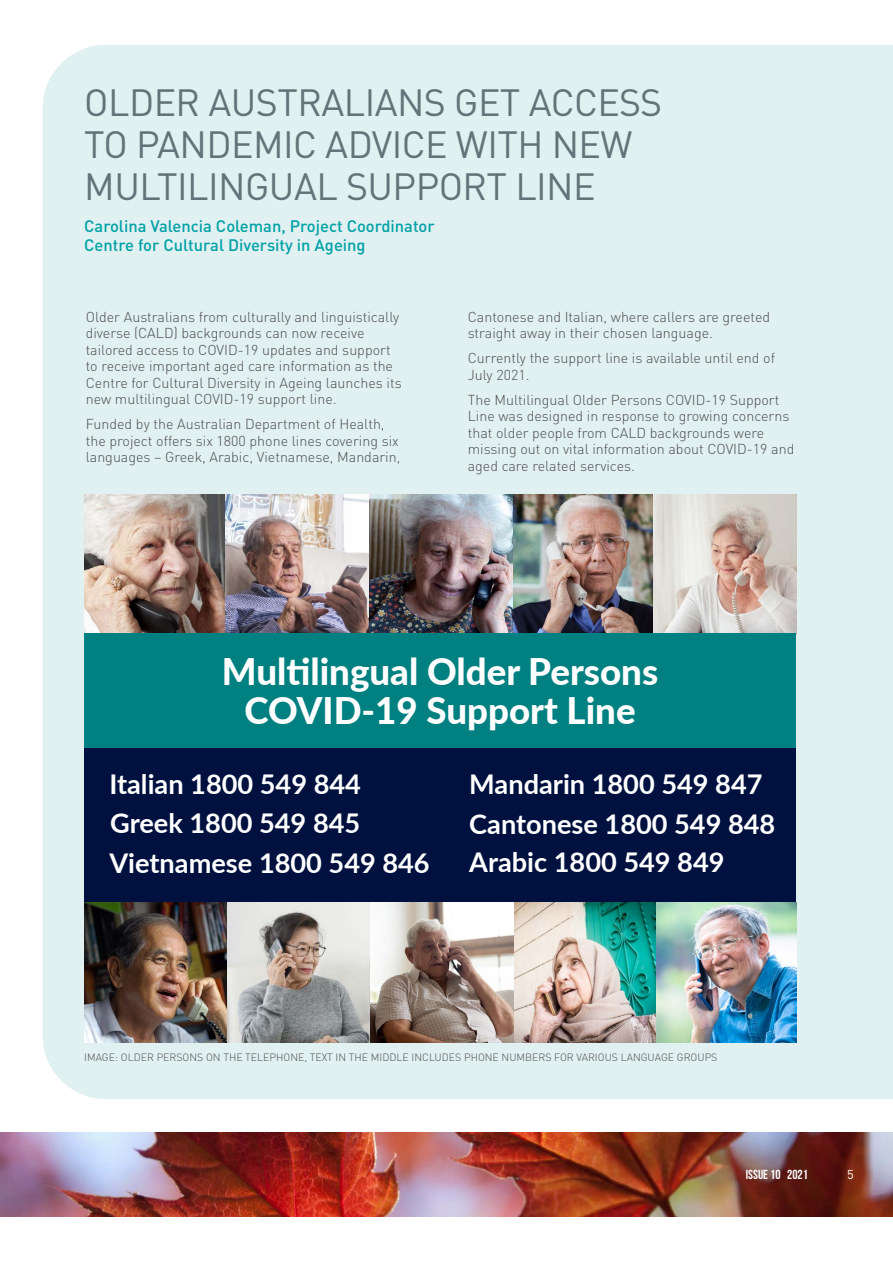
<style>
.page{position:relative;width:893px;height:1263px;background:#fff}
.page>*{position:absolute;margin:0;border:0;box-sizing:border-box;transform-origin:0 0}
.t1{font:37.5px/42px "DIN";letter-spacing:-.015em;color:#62747a}
.t2{font:800 36.6px/39.5px "Lato";color:#fff;text-align:center}
.t3{font:700 27.15px/40px "Lato";color:#fff}
.t4{font:500 16.5px/19.5px "DIN";color:#00a1a7}
.t5{font:300 14.25px/16.5px "DIN";color:#4d4d4f}
.t6{font:13.2px "Bebas Neue";color:#fff}
.t7{font:12.75px "DIN";color:#fff}
.t8{font:300 10.5px "DIN";color:#4d4d4f}
</style>
<div class="page">
<img style="left:0;top:1132px;width:893px;height:84px">
<div style="left:43px;top:45px;width:850px;height:1054px;background:#e1f0f0"></div>
<div style="left:84px;top:748px;width:712px;height:295px;background:#00113f"></div>
<img style="left:84px;top:495px;width:713px;height:139px">
<img style="left:84px;top:903px;width:428px;height:140px">
<img style="left:512px;top:903px;width:284px;height:140px">
<div style="left:84px;top:633px;width:712px;height:115px;background:#008080"></div>
<h1 class="t1" style="left:84px;top:80px;width:579px">OLDER AUSTRALIANS GET ACCESS<br>TO PANDEMIC ADVICE WITH NEW<br>MULTILINGUAL SUPPORT LINE</h1>
<p class="t4" style="left:84px;top:216px;width:352px">Carolina Valencia Coleman, Project Coordinator<br>Centre for Cultural Diversity in Ageing</p>
<p class="t5" style="left:86px;top:308px;width:317px">Older Australians from culturally and linguistically diverse (CALD) backgrounds can now receive tailored access to COVID-19 updates and support to receive important aged care information as the Centre for Cultural Diversity in Ageing launches its new multilingual COVID-19 support line.</p>
<p class="t5" style="left:86px;top:416px;width:316px">Funded by the Australian Department of Health, the project offers six 1800 phone lines covering six languages – Greek, Arabic, Vietnamese, Mandarin,</p>
<p class="t5" style="left:468px;top:308px;width:304px">Cantonese and Italian, where callers are greeted straight away in their chosen language.</p>
<p class="t5" style="left:468px;top:350px;width:309px">Currently the support line is available until end of<br>July 2021.</p>
<p class="t5" style="left:468px;top:391px;width:328px">The Multilingual Older Persons COVID-19 Support Line was designed in response to growing concerns that older people from CALD backgrounds were missing out on vital information about COVID-19 and aged care related services.</p>
<h2 class="t2" style="left:222px;top:650px;width:438px">Multilingual Older Persons<br>COVID-19 Support Line</h2>
<h3 class="t3" style="left:109px;top:763px;width:253px">Italian 1800 549 844</h3>
<h3 class="t3" style="left:109px;top:802px;width:322px">Greek 1800 549 845<br>Vietnamese 1800 549 846</h3>
<h3 class="t3" style="left:469px;top:763px;width:295px">Mandarin 1800 549 847</h3>
<h3 class="t3" style="left:469px;top:803px;width:308px">Cantonese 1800 549 848</h3>
<h3 class="t3" style="left:469px;top:841px;width:257px">Arabic 1800 549 849</h3>
<p class="t8" style="left:84px;top:1050px;width:635px">IMAGE: OLDER PERSONS ON THE TELEPHONE, TEXT IN THE MIDDLE INCLUDES PHONE NUMBERS FOR VARIOUS LANGUAGE GROUPS</p>
<p class="t6" style="left:746px;top:1167px;width:64px">ISSUE 10 2021</p>
<p class="t7" style="left:847px;top:1166px;width:8px">5</p>
</div>
